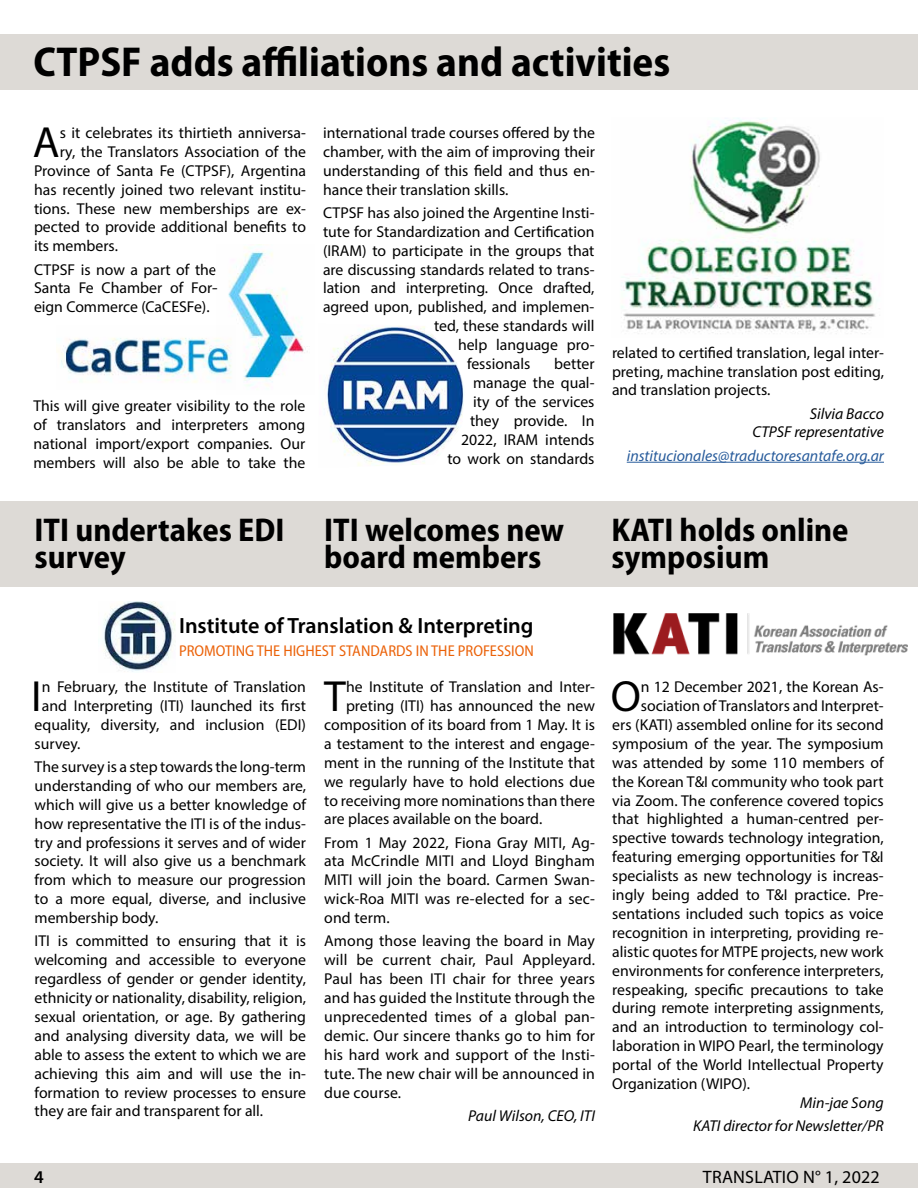
<style>
.page{position:relative;width:918px;height:1188px;background:#fff}
.page>*{position:absolute;margin:0;border:0;box-sizing:border-box;transform-origin:0 0}
.t1{font:43.8px "Myriad Pro";color:#000}
.t2{font:700 semi-condensed 42px "Myriad Pro";color:#000}
.t3{font:700 semi-condensed 33px/27px "Myriad Pro";color:#000}
.t4{font:600 22.05px "Myriad Pro";color:#000}
.t5{font:18px "Myriad Pro";letter-spacing:.01em;color:#000}
.t6{font:600 18px "Myriad Pro";color:#000}
.t7{font:15.75px/18.9px "Myriad Pro";color:#000;text-align:justify}
.t8{font:italic 15.75px/18.9px "Myriad Pro";color:#000;text-align:right}
.t9{font:italic 15.75px "Myriad Pro";color:#275b9b}
.t10{font:semi-condensed 15.6px "Myriad Pro";color:#eb6209}
</style>
<div class="page">
<div style="left:0;top:34px;width:918px;height:55px;background:#dddad6"></div>
<div style="left:0;top:501px;width:918px;height:85px;background:#dddad6"></div>
<img style="left:621px;top:118px;width:255px;height:216px">
<img style="left:57px;top:338px;width:160px;height:45px">
<img style="left:217px;top:247px;width:91px;height:139px">
<img style="left:327px;top:325px;width:137px;height:141px">
<hr style="left:627px;top:462px;width:257px;height:1px;background:#275b9b">
<img style="left:613px;top:613px;width:295px;height:43px">
<img style="left:103px;top:602px;width:73px;height:70px">
<div style="left:0;top:1164px;width:918px;height:24px;background:#dddad6"></div>
<h2 class="t2" style="left:33px;top:35px;width:638px">CTPSF adds affiliations and activities</h2>
<h1 class="t1" style="left:33px;top:115px;width:28px">A</h1>
<p class="t7" style="left:60px;top:123px;width:248px">s it celebrates its thirtieth anniversa-</p>
<p class="t7" style="left:60px;top:142px;width:248px">ry, the Translators Association of the</p>
<p class="t7" style="left:34px;top:161px;width:273px">Province of Santa Fe (CTPSF), Argentina</p>
<p class="t7" style="left:34px;top:180px;width:273px">has recently joined two relevant institu-</p>
<p class="t7" style="left:34px;top:199px;width:273px">tions. These new memberships are ex-</p>
<p class="t7" style="left:34px;top:217px;width:273px">pected to provide additional benefits to</p>
<p class="t7" style="left:34px;top:236px;width:85px">its members.</p>
<p class="t7" style="left:34px;top:260px;width:184px">CTPSF is now a part of the Santa Fe Chamber of For&shy;eign Commerce (CaCESFe).</p>
<p class="t7" style="left:33px;top:396px;width:274px">This will give greater visibility to the role of translators and interpreters among national import/export companies. Our members will also be able to take the</p>
<p class="t7" style="left:323px;top:123px;width:274px">international trade courses offered by the chamber, with the aim of improving their understanding of this field and thus en&shy;hance their translation skills.</p>
<p class="t7" style="left:323px;top:203px;width:273px">CTPSF has also joined the Argentine Insti-</p>
<p class="t7" style="left:323px;top:222px;width:273px">tute for Standardization and Certification</p>
<p class="t7" style="left:323px;top:241px;width:273px">(IRAM) to participate in the groups that</p>
<p class="t7" style="left:323px;top:260px;width:273px">are discussing standards related to trans-</p>
<p class="t7" style="left:323px;top:278px;width:273px">lation and interpreting. Once drafted,</p>
<p class="t7" style="left:323px;top:297px;width:272px">agreed upon, published, and implemen-</p>
<p class="t7" style="left:434px;top:316px;width:162px">ted, these standards will</p>
<p class="t7" style="left:458px;top:335px;width:138px">help language pro-</p>
<p class="t7" style="left:467px;top:354px;width:65px">fessionals</p>
<p class="t7" style="left:448px;top:354px;width:149px;text-align:right">better<br>manage the qual-<br>ity of the services they provide. In<br>2022, IRAM intends to work on standards</p>
<p class="t7" style="left:612px;top:343px;width:273px">related to certified translation, legal inter&shy;preting, machine translation post editing, and translation projects.</p>
<p class="t8" style="left:753px;top:404px;width:133px">Silvia Bacco<br>CTPSF representative</p>
<p class="t9" style="left:627px;top:446px;width:259px">institucionales@traductoresantafe.org.ar</p>
<h3 class="t3" style="left:35px;top:515px;width:251px">ITI undertakes EDI survey</h3>
<h3 class="t3" style="left:324px;top:515px;width:242px">ITI welcomes new board members</h3>
<h3 class="t3" style="left:611px;top:515px;width:239px">KATI holds online symposium</h3>
<h3 class="t4" style="left:179px;top:611px;width:356px">Institute of Translation &amp; Interpreting</h3>
<p class="t10" style="left:179px;top:642px;width:356px">PROMOTING THE HIGHEST STANDARDS IN THE PROFESSION</p>
<h1 class="t1" style="left:31px;top:669px;width:12px">I</h1>
<p class="t7" style="left:42px;top:677px;width:266px">n February, the Institute of Translation</p>
<p class="t7" style="left:42px;top:696px;width:266px">and Interpreting (ITI) launched its first</p>
<p class="t7" style="left:35px;top:715px;width:273px">equality, diversity, and inclusion (EDI)</p>
<p class="t7" style="left:35px;top:734px;width:47px">survey.</p>
<p class="t7" style="left:35px;top:757px;width:273px">The survey is a step towards the long-term understanding of who our members are, which will give us a better knowledge of how representative the ITI is of the indus&shy;try and professions it serves and of wider society. It will also give us a benchmark from which to measure our progression to a more equal, diverse, and inclusive membership body.</p>
<p class="t7" style="left:35px;top:931px;width:273px">ITI is committed to ensuring that it is welcoming and accessible to everyone regardless of gender or gender identity, ethnicity or nationality, disability, religion, sexual orientation, or age. By gathering and analysing diversity data, we will be able to assess the extent to which we are achieving this aim and will use the in&shy;formation to review processes to ensure they are fair and transparent for all.</p>
<h1 class="t1" style="left:324px;top:669px;width:23px">T</h1>
<p class="t7" style="left:346px;top:677px;width:250px">he Institute of Translation and Inter-</p>
<p class="t7" style="left:346px;top:696px;width:250px">preting (ITI) has announced the new</p>
<p class="t7" style="left:324px;top:715px;width:272px">composition of its board from 1 May. It is</p>
<p class="t7" style="left:324px;top:734px;width:272px">a testament to the interest and engage-</p>
<p class="t7" style="left:324px;top:753px;width:272px">ment in the running of the Institute that</p>
<p class="t7" style="left:324px;top:772px;width:272px">we regularly have to hold elections due</p>
<p class="t7" style="left:324px;top:791px;width:272px">to receiving more nominations than there</p>
<p class="t7" style="left:324px;top:809px;width:220px">are places available on the board.</p>
<p class="t7" style="left:324px;top:833px;width:272px">From 1 May 2022, Fiona Gray MITI, Ag&shy;ata McCrindle MITI and Lloyd Bingham MITI will join the board. Carmen Swan&shy;wick-Roa MITI was re-elected for a sec&shy;ond term.</p>
<p class="t7" style="left:324px;top:931px;width:272px">Among those leaving the board in May will be current chair, Paul Appleyard.<br>Paul has been ITI chair for three years and has guided the Institute through the unprecedented times of a global pan&shy;demic. Our sincere thanks go to him for his hard work and support of the Insti&shy;tute. The new chair will be announced in due course.</p>
<p class="t8" style="left:468px;top:1106px;width:128px">Paul Wilson, CEO, ITI</p>
<h1 class="t1" style="left:611px;top:669px;width:32px">O</h1>
<p class="t7" style="left:641px;top:677px;width:244px">n 12 December 2021, the Korean As-</p>
<p class="t7" style="left:641px;top:696px;width:244px">sociation of Translators and Interpret-</p>
<p class="t7" style="left:612px;top:715px;width:273px">ers (KATI) assembled online for its second</p>
<p class="t7" style="left:612px;top:734px;width:273px">symposium of the year. The symposium</p>
<p class="t7" style="left:612px;top:753px;width:273px">was attended by some 110 members of</p>
<p class="t7" style="left:612px;top:772px;width:273px">the Korean T&amp;I community who took part</p>
<p class="t7" style="left:612px;top:791px;width:273px">via Zoom. The conference covered topics</p>
<p class="t7" style="left:612px;top:809px;width:273px">that highlighted a human-centred per-</p>
<p class="t7" style="left:612px;top:828px;width:273px">spective towards technology integration,</p>
<p class="t7" style="left:612px;top:847px;width:273px">featuring emerging opportunities for T&amp;I</p>
<p class="t7" style="left:612px;top:866px;width:273px">specialists as new technology is increas-</p>
<p class="t7" style="left:612px;top:885px;width:273px">ingly being added to T&amp;I practice. Pre-</p>
<p class="t7" style="left:612px;top:904px;width:273px">sentations included such topics as voice</p>
<p class="t7" style="left:612px;top:923px;width:273px">recognition in interpreting, providing re-</p>
<p class="t7" style="left:612px;top:942px;width:273px">alistic quotes for MTPE projects, new work</p>
<p class="t7" style="left:612px;top:961px;width:273px">environments for conference interpreters,</p>
<p class="t7" style="left:612px;top:980px;width:273px">respeaking, specific precautions to take</p>
<p class="t7" style="left:612px;top:998px;width:273px">during remote interpreting assignments,</p>
<p class="t7" style="left:612px;top:1017px;width:273px">and an introduction to terminology col-</p>
<p class="t7" style="left:612px;top:1036px;width:273px">laboration in WIPO Pearl, the terminology</p>
<p class="t7" style="left:612px;top:1055px;width:273px">portal of the World Intellectual Property</p>
<p class="t7" style="left:612px;top:1074px;width:139px">Organization (WIPO).</p>
<p class="t8" style="left:693px;top:1091px;width:192px;line-height:23.1px">Min-jae Song<br>KATI director for Newsletter/PR</p>
<p class="t6" style="left:34px;top:1165px;width:11px">4</p>
<p class="t5" style="left:703px;top:1165px;width:178px">TRANSLATIO N° 1, 2022</p>
</div>
